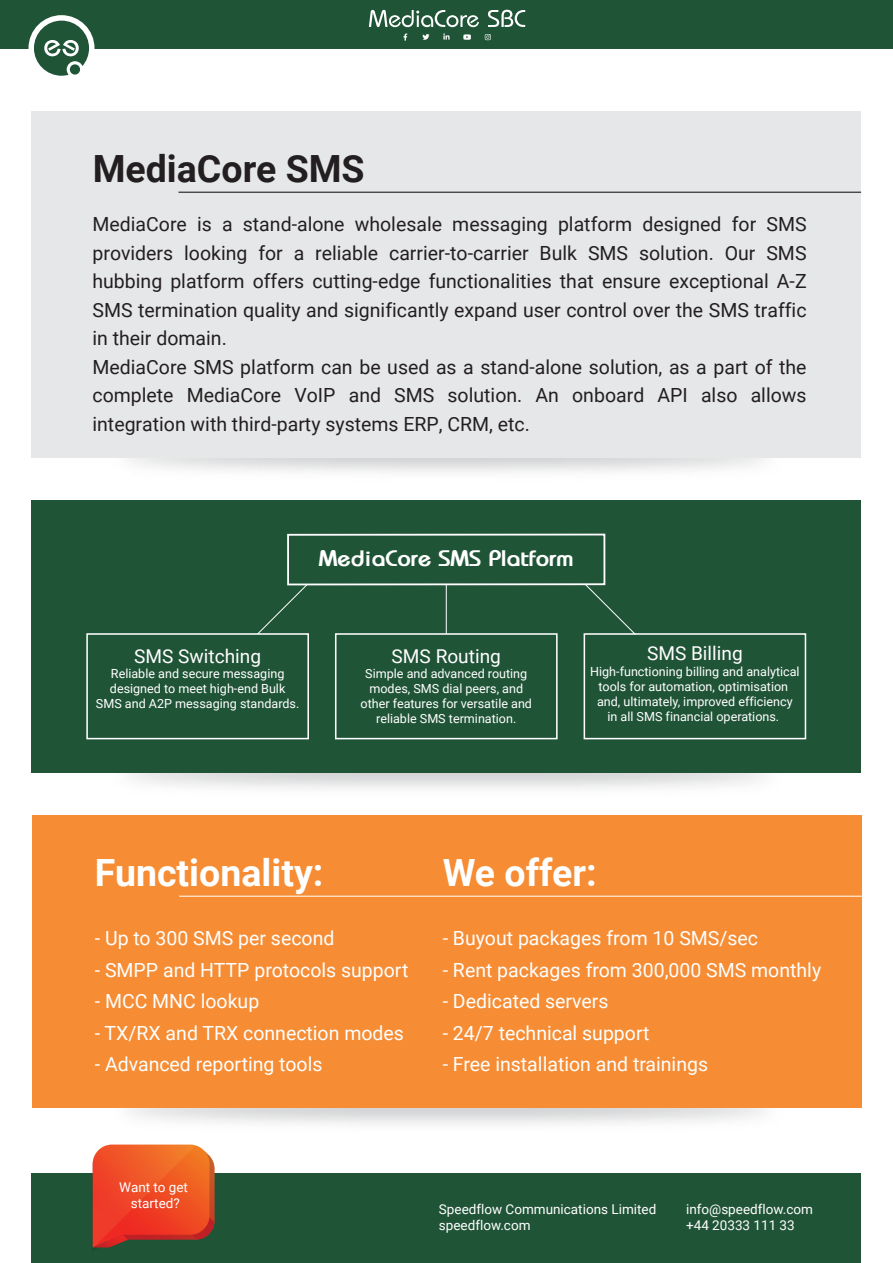
<style>
.page{position:relative;width:893px;height:1263px;background:#fff}
.page>*{position:absolute;margin:0;border:0;box-sizing:border-box;transform-origin:0 0}
.t1{font:700 37.5px "Roboto";color:#fff}
.t2{font:700 37.5px "Roboto";color:#231f20}
.t3{font:700 22.5px "Bauhaus";color:#fff}
.t4{font:19.5px/28.5px "Roboto";color:#231f20}
.t5{font:19.5px "Roboto";color:#fff}
.t6{font:19.05px "Roboto";color:#fff}
.t7{font:13.5px/16.2px "Roboto";color:#fff}
.t8{font:12.6px/15.1px "Roboto";color:#fff;text-align:center}
</style>
<div class="page">
<div style="left:32px;top:111px;width:829px;height:347px;background:#e6e7e9"></div>
<img style="left:68px;top:1107px;width:758px;height:17px">
<div style="left:32px;top:815px;width:830px;height:292px;background:#f68d35"></div>
<hr style="left:179px;top:896px;width:683px;height:1px;background:#fff">
<hr style="left:178px;top:192px;width:683px;height:1px;background:#040503">
<div style="left:31px;top:1173px;width:830px;height:90px;background:#205437"></div>
<svg style="left:92px;top:1144px;width:123px;height:104px;background:#dc512c"></svg>
<div style="left:0;top:0;width:893px;height:48px;background:#205437"></div>
<svg style="left:403px;top:34px;width:4px;height:7px"></svg>
<svg style="left:422px;top:34px;width:7px;height:6px"></svg>
<svg style="left:443px;top:33px;width:7px;height:7px"></svg>
<svg style="left:463px;top:34px;width:8px;height:6px"></svg>
<svg style="left:485px;top:34px;width:6px;height:6px"></svg>
<div style="left:28px;top:15px;width:66px;height:66px;background:#fff;border-radius:50%"></div>
<svg style="left:34px;top:21px;width:55px;height:55px"></svg>
<svg style="left:369px;top:10px;width:110px;height:17px"></svg>
<svg style="left:488px;top:10px;width:37px;height:17px"></svg>
<div style="left:32px;top:500px;width:829px;height:273px;background:#205437"></div>
<div style="left:287px;top:534px;width:318px;height:51px;border:2px solid #fff"></div>
<div style="left:86px;top:633px;width:223px;height:106px;border:2px solid #fff"></div>
<div style="left:335px;top:633px;width:223px;height:106px;border:2px solid #fff"></div>
<div style="left:584px;top:633px;width:222px;height:106px;border:2px solid #fff"></div>
<svg style="left:584px;top:583px;width:53px;height:53px"></svg>
<svg style="left:256px;top:583px;width:53px;height:52px"></svg>
<hr style="left:446px;top:584px;width:1px;height:50px;background:#fff">
<h1 class="t2" style="left:93px;top:143px;width:274px">MediaCore SMS</h1>
<p class="t4" style="left:92px;top:210px;width:716px">MediaCore is a stand-alone wholesale messaging platform designed for SMS providers looking for a reliable carrier-to-carrier Bulk SMS solution. Our SMS hubbing platform offers cutting-edge functionalities that ensure exceptional A-Z SMS termination quality and significantly expand user control over the SMS traffic in their domain.<br>MediaCore SMS platform can be used as a stand-alone solution, as a part of the complete MediaCore VoIP and SMS solution. An onboard API also allows integration with third-party systems ERP, CRM, etc.</p>
<p class="t3" style="left:319px;top:545px;width:256px">MediaCore SMS Platform</p>
<p class="t6" style="left:134px;top:643px;width:128px">SMS Switching</p>
<p class="t8" style="left:96px;top:665px;width:205px">Reliable and secure messaging designed to meet high-end Bulk<br>SMS and A2P messaging standards.</p>
<p class="t6" style="left:392px;top:643px;width:111px">SMS Routing</p>
<p class="t8" style="left:361px;top:665px;width:173px">Simple and advanced routing modes, SMS dial peers, and other features for versatile and reliable SMS termination.</p>
<p class="t6" style="left:647px;top:640px;width:97px">SMS Billing</p>
<p class="t8" style="left:590px;top:663px;width:211px">High-functioning billing and analytical tools for automation, optimisation and, ultimately, improved efficiency<br>in all SMS financial operations.</p>
<h1 class="t1" style="left:95px;top:847px;width:230px">Functionality:</h1>
<p class="t5" style="left:95px;top:925px;width:241px">- Up to 300 SMS per second</p>
<p class="t5" style="left:95px;top:956px;width:315px">- SMPP and HTTP protocols support</p>
<p class="t5" style="left:95px;top:988px;width:166px">- MCC MNC lookup</p>
<p class="t5" style="left:95px;top:1019px;width:311px">- TX/RX and TRX connection modes</p>
<p class="t5" style="left:95px;top:1051px;width:229px">- Advanced reporting tools</p>
<h1 class="t1" style="left:443px;top:847px;width:155px">We offer:</h1>
<p class="t5" style="left:443px;top:925px;width:317px">- Buyout packages from 10 SMS/sec</p>
<p class="t5" style="left:443px;top:956px;width:380px">- Rent packages from 300,000 SMS monthly</p>
<p class="t5" style="left:443px;top:988px;width:167px">- Dedicated servers</p>
<p class="t5" style="left:443px;top:1019px;width:208px">- 24/7 technical support</p>
<p class="t5" style="left:443px;top:1051px;width:267px">- Free installation and trainings</p>
<p class="t7" style="left:119px;top:1179px;width:70px;text-align:center">Want to get started?</p>
<p class="t7" style="left:439px;top:1201px;width:219px">Speedflow Communications Limited speedflow.com</p>
<p class="t7" style="left:686px;top:1201px;width:128px">info@speedflow.com +44 20333 111 33</p>
</div>
